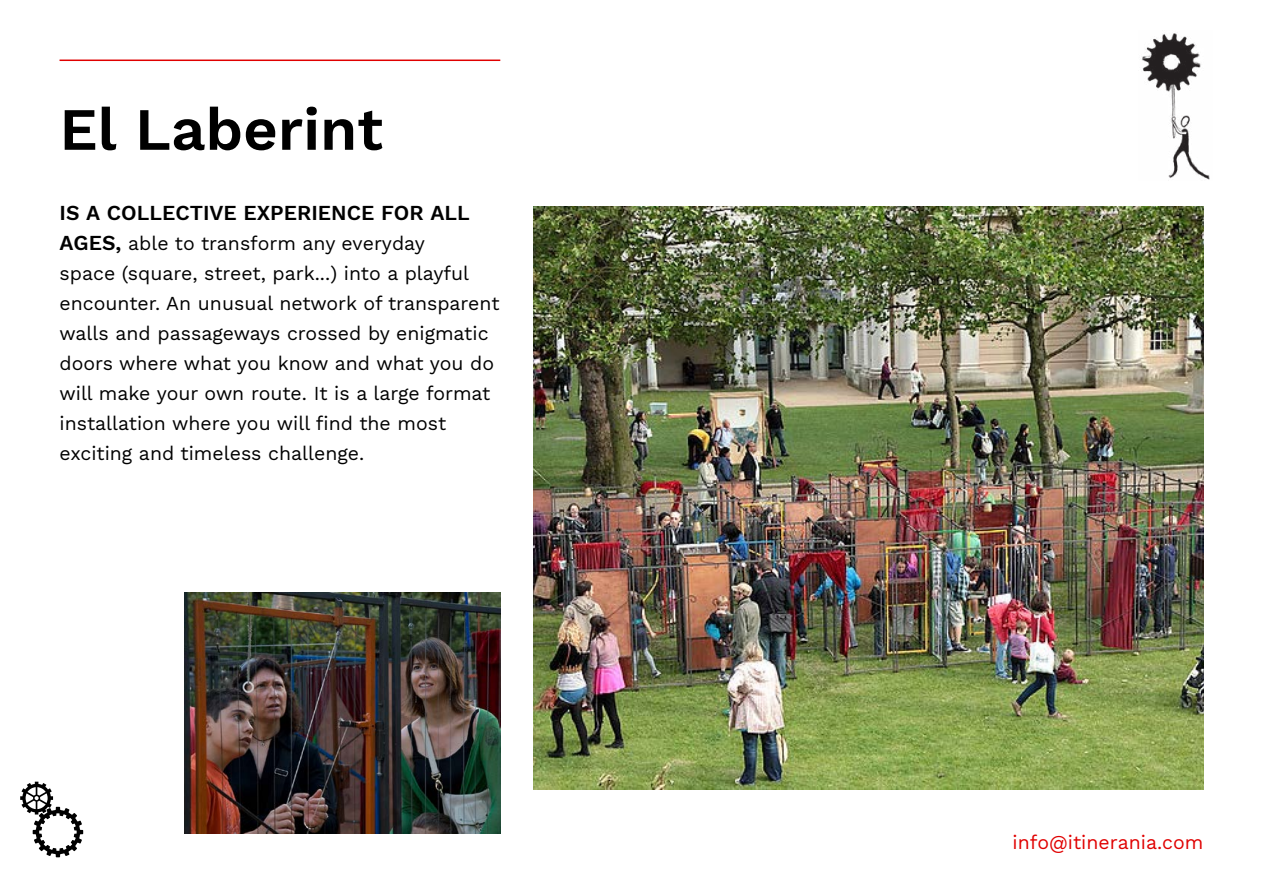
<style>
.page{position:relative;width:1263px;height:893px;background:#fff}
.page>*{position:absolute;margin:0;border:0;box-sizing:border-box;transform-origin:0 0}
.t1{font:600 60px "Work Sans";color:#000}
.t2{font:600 21px "Work Sans";color:#000}
.t3{font:19.5px/30px "Work Sans";color:#000}
.t4{font:19.5px "Work Sans";color:#e00000}
.s1{font-weight:600;font-size:21px}
</style>
<div class="page">
<img style="left:1142px;top:33px;width:68px;height:147px">
<svg style="left:20px;top:782px;width:63px;height:75px"></svg>
<img style="left:534px;top:206px;width:669px;height:584px">
<img style="left:185px;top:592px;width:315px;height:241px">
<hr style="left:60px;top:60px;width:440px;height:1px;background:#e00000">
<h1 class="t1" style="left:60px;top:94px;width:325px">El Laberint</h1>
<p class="t2" style="left:60px;top:201px;width:412px">IS A COLLECTIVE EXPERIENCE FOR ALL</p>
<p class="t3" style="left:60px;top:228px;width:442px"><span class="s1">AGES,</span> able to transform any everyday<br>space (square, street, park...) into a playful encounter. An unusual network of transparent walls and passageways crossed by enigmatic doors where what you know and what you do will make your own route. It is a large format installation where you will find the most exciting and timeless challenge.</p>
<p class="t4" style="left:1012px;top:831px;width:192px">info@itinerania.com</p>
</div>
